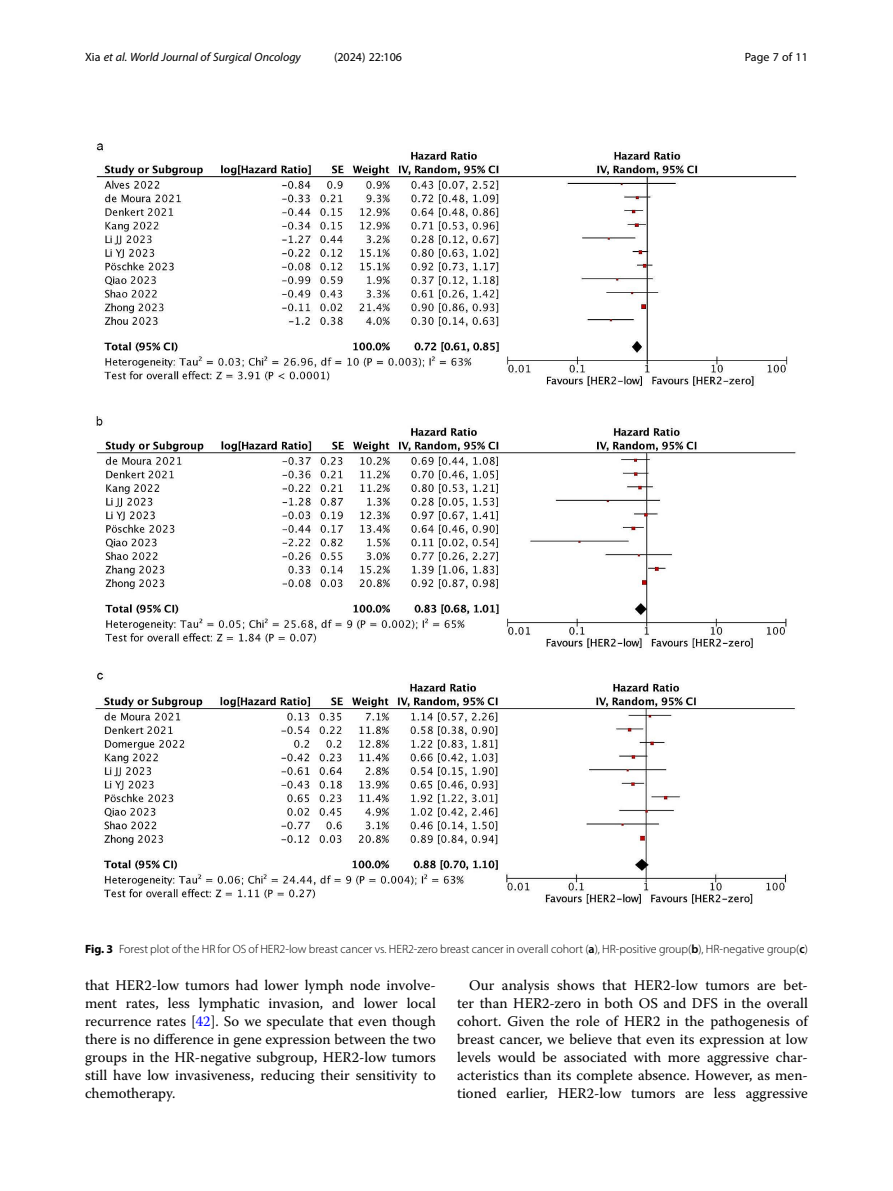
<style>
.page{position:relative;width:893px;height:1191px;background:#fff}
.page>*{position:absolute;margin:0;border:0;box-sizing:border-box;transform-origin:0 0}
.Body_Text_Indent{font:14.7px/18px "Warnock Pro";color:#000;text-align:justify}
.Figure_Caption{font:300 12px "Myriad Pro";color:#000}
.t1{font:italic 12px "Myriad Pro";color:#000}
.t2{font:12px "Myriad Pro";color:#000}
.s1{font-style:normal}
.s2{font-weight:700}
.s3{font-weight:600}
.s4{color:#00f}
</style>
<div class="page">
<img style="left:95px;top:143px;width:702px;height:761px">
<p class="t1" style="left:85px;top:50px;width:217px"><span class="s1">Xia</span> et al. World Journal of Surgical Oncology</p>
<p class="t2" style="left:334px;top:50px;width:70px">(2024) 22:106</p>
<p class="t2" style="left:745px;top:50px;width:65px">Page 7 of 11</p>
<p class="Figure_Caption" style="left:85px;top:941px;width:724px"><span class="s2">Fig. 3</span> Forest plot of the HR for OS of HER2-low breast cancer vs. HER2-zero breast cancer in overall cohort (<span class="s3">a</span>), HR-positive group(<span class="s3">b</span>), HR-negative group(<span class="s3">c</span>)</p>
<p class="Body_Text_Indent" style="left:85px;top:976px;width:352px">that HER2-low tumors had lower lymph node involve&shy;ment rates, less lymphatic invasion, and lower local recurrence rates [<span class="s4">42</span>]. So we speculate that even though there is no difference in gene expression between the two groups in the HR-negative subgroup, HER2-low tumors still have low invasiveness, reducing their sensitivity to chemotherapy.</p>
<p class="Body_Text_Indent" style="left:457px;top:976px;width:352px;text-indent:12px">Our analysis shows that HER2-low tumors are bet&shy;ter than HER2-zero in both OS and DFS in the overall cohort. Given the role of HER2 in the pathogenesis of breast cancer, we believe that even its expression at low levels would be associated with more aggressive char&shy;acteristics than its complete absence. However, as men&shy;tioned earlier, HER2-low tumors are less aggressive</p>
</div>
